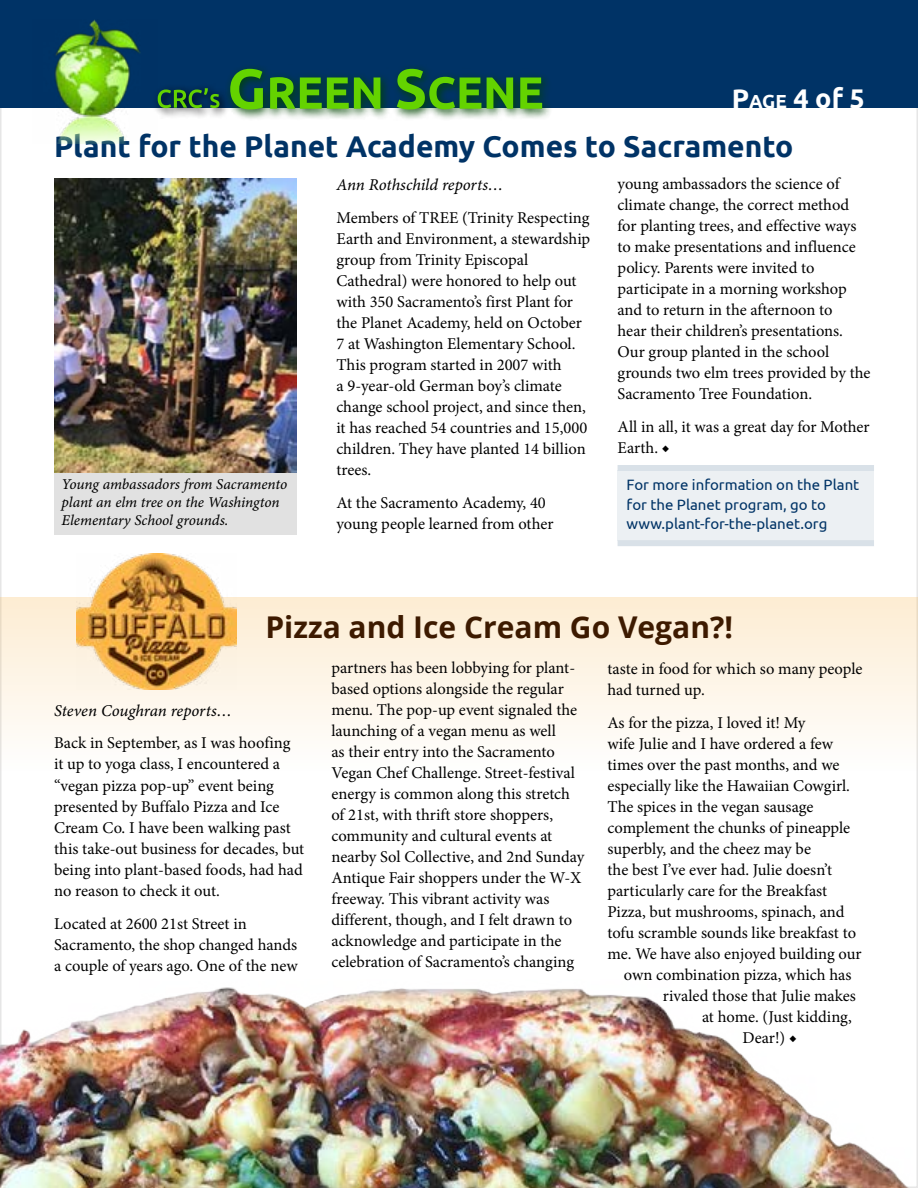
<style>
.page{position:relative;width:918px;height:1188px;background:#fff}
.page>*{position:absolute;margin:0;border:0;box-sizing:border-box;transform-origin:0 0}
.t1{font:700 30px "Ubuntu";color:#036}
.t2{font:700 30px "Open Sans";color:#3d1a00}
.t3{font:700 27px "Ubuntu";color:#fff}
.t4{font:16.5px/21px "Minion Pro";letter-spacing:-.005em;color:#000}
.t5{font:16.5px "Minion Pro It Capt";letter-spacing:-.005em;color:#000}
.t6{font:15px/18px "Minion Pro It Capt";letter-spacing:-.01em;color:#000}
.t7{font:15px/19.5px "Ubuntu";color:#036}
.s1{font-style:inherit}
.s2{font-size:18.9px}
</style>
<div class="page">
<div style="left:0;top:597px;width:918px;height:176px;background:#fdf1df"></div>
<img style="left:0;top:693px;width:918px;height:495px">
<img style="left:77px;top:554px;width:159px;height:135px">
<div style="left:618px;top:471px;width:256px;height:70px;background:#ecf0f3"></div>
<div style="left:618px;top:540px;width:256px;height:6px;background:#d9e1e8"></div>
<div style="left:618px;top:465px;width:256px;height:6px;background:#d9e1e8"></div>
<div style="left:54px;top:468px;width:243px;height:67px;background:#e1e1e1"></div>
<img style="left:54px;top:179px;width:243px;height:293px">
<div style="left:0;top:0;width:918px;height:108px;background:#036"></div>
<div style="left:152px;top:83px;width:78px;height:36px;background:#000;opacity:.9"></div>
<svg style="left:158px;top:88px;width:61px;height:20px"></svg>
<div style="left:225px;top:64px;width:328px;height:57px;background:#040;opacity:.9"></div>
<svg style="left:230px;top:69px;width:312px;height:41px"></svg>
<img style="left:54px;top:20px;width:104px;height:123px">
<h2 class="t3" style="left:732px;top:82px;width:135px"><span class="s1">P</span><span class="s2">age</span> 4 of 5</h2>
<h1 class="t1" style="left:54px;top:129px;width:741px">Plant for the Planet Academy Comes to Sacramento</h1>
<p class="t6" style="left:62px;top:475px;width:227px">Young ambassadors from Sacramento plant an elm tree on the Washington<br>Elementary School grounds.</p>
<p class="t5" style="left:336px;top:173px;width:168px">Ann Rothschild reports…</p>
<p class="t4" style="left:336px;top:207px;width:255px">Members of TREE (Trinity Respecting Earth and Environment, a stewardship group from Trinity Episcopal Cathedral) were honored to help out with 350 Sacramento’s first Plant for the Planet Academy, held on October 7 at Washington Elementary School.<br>This program started in 2007 with<br>a 9-year-old German boy’s climate change school project, and since then, it has reached 54 countries and 15,000 children. They have planted 14 billion trees.</p>
<p class="t4" style="left:336px;top:492px;width:219px">At the Sacramento Academy, 40 young people learned from other</p>
<p class="t4" style="left:618px;top:174px;width:255px">young ambassadors the science of climate change, the correct method for planting trees, and effective ways to make presentations and influence policy. Parents were invited to participate in a morning workshop and to return in the afternoon to<br>hear their children’s presentations.<br>Our group planted in the school grounds two elm trees provided by the Sacramento Tree Foundation.</p>
<p class="t4" style="left:618px;top:417px;width:254px">All in all, it was a great day for Mother<br>Earth. ◆</p>
<p class="t7" style="left:627px;top:475px;width:234px">For more information on the Plant for the Planet program, go to www.plant-for-the-planet.org</p>
<h1 class="t2" style="left:265px;top:606px;width:469px">Pizza and Ice Cream Go Vegan?!</h1>
<p class="t5" style="left:54px;top:699px;width:179px">Steven Coughran reports…</p>
<p class="t4" style="left:54px;top:733px;width:252px">Back in September, as I was hoofing<br>it up to yoga class, I encountered a “vegan pizza pop-up” event being presented by Buffalo Pizza and Ice Cream Co. I have been walking past this take-out business for decades, but being into plant-based foods, had had no reason to check it out.</p>
<p class="t4" style="left:54px;top:913px;width:245px">Located at 2600 21st Street in<br>Sacramento, the shop changed hands a couple of years ago. One of the new</p>
<p class="t4" style="left:331px;top:658px;width:254px">partners has been lobbying for plant&shy;based options alongside the regular menu. The pop-up event signaled the launching of a vegan menu as well<br>as their entry into the Sacramento Vegan Chef Challenge. Street-festival energy is common along this stretch of 21st, with thrift store shoppers, community and cultural events at nearby Sol Collective, and 2nd Sunday Antique Fair shoppers under the W-X freeway. This vibrant activity was different, though, and I felt drawn to acknowledge and participate in the celebration of Sacramento’s changing</p>
<p class="t4" style="left:607px;top:658px;width:257px">taste in food for which so many people had turned up.</p>
<p class="t4" style="left:607px;top:712px;width:199px">As for the pizza, I loved it! My</p>
<p class="t4" style="left:607px;top:733px;width:227px">wife Julie and I have ordered a few</p>
<p class="t4" style="left:607px;top:754px;width:234px">times over the past months, and we</p>
<p class="t4" style="left:607px;top:775px;width:244px">especially like the Hawaiian Cowgirl.</p>
<p class="t4" style="left:607px;top:796px;width:207px">The spices in the vegan sausage</p>
<p class="t4" style="left:607px;top:817px;width:244px">complement the chunks of pineapple</p>
<p class="t4" style="left:607px;top:838px;width:205px">superbly, and the cheez may be</p>
<p class="t4" style="left:607px;top:859px;width:226px">the best I’ve ever had. Julie doesn’t</p>
<p class="t4" style="left:607px;top:880px;width:221px">particularly care for the Breakfast</p>
<p class="t4" style="left:607px;top:901px;width:239px">Pizza, but mushrooms, spinach, and</p>
<p class="t4" style="left:607px;top:922px;width:250px">tofu scramble sounds like breakfast to</p>
<p class="t4" style="left:607px;top:943px;width:256px">me. We have also enjoyed building our</p>
<p class="t4" style="left:624px;top:964px;width:229px">own combination pizza, which has</p>
<p class="t4" style="left:663px;top:985px;width:195px">rivaled those that Julie makes</p>
<p class="t4" style="left:702px;top:1006px;width:151px">at home. (Just kidding,</p>
<p class="t4" style="left:743px;top:1027px;width:56px">Dear!) ◆</p>
</div>
